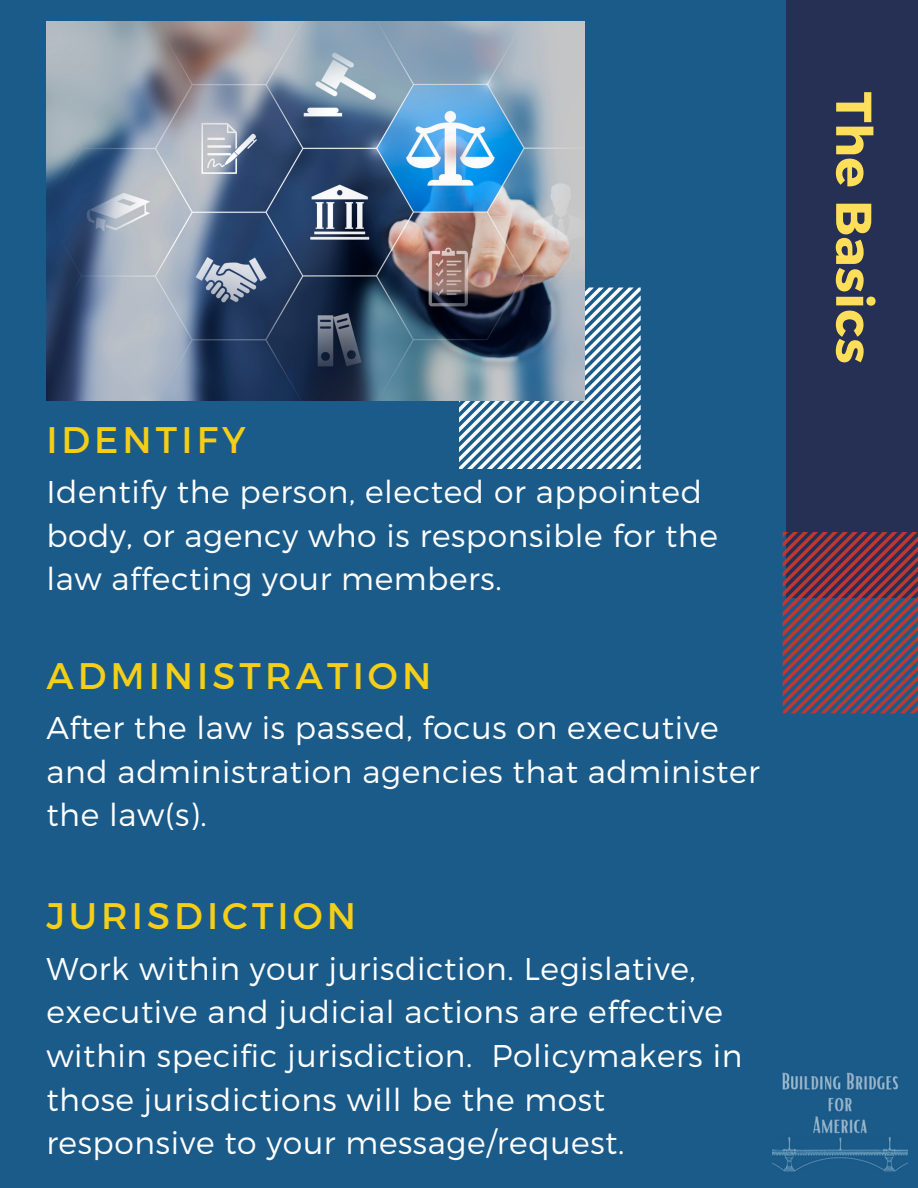
<style>
.page{position:relative;width:918px;height:1188px;background:#1b5b8a}
.page>*{position:absolute;margin:0;border:0;box-sizing:border-box;transform-origin:0 0}
.t1{font:700 50.25px "Montserrat";letter-spacing:.01em;color:#ffde59}
.t2{font:37.05px "Montserrat";letter-spacing:.11em;color:#f4ce17}
.t3{font:300 31.5px/43.7px "Montserrat";letter-spacing:.02em;color:#fff}
</style>
<div class="page">
<svg style="left:459px;top:288px;width:182px;height:181px"></svg>
<div style="left:786px;top:0;width:132px;height:598px;background:#263055"></div>
<svg style="left:783px;top:532px;width:135px;height:181px"></svg>
<img style="left:46px;top:22px;width:538px;height:379px">
<img style="left:772px;top:1072px;width:135px;height:100px">
<h2 class="t2" style="left:46px;top:416px;width:201px">IDENTIFY</h2>
<p class="t3" style="left:46px;top:468px;width:673px">Identify the person, elected or appointed body, or agency who is responsible for the law affecting your members.</p>
<h1 class="t2" style="left:46px;top:651px;width:386px">ADMINISTRATION</h1>
<p class="t3" style="left:46px;top:704px;width:715px">After the law is passed, focus on executive and administration agencies that administer the law(s).</p>
<h1 class="t2" style="left:46px;top:892px;width:311px">JURISDICTION</h1>
<p class="t3" style="left:46px;top:945px;width:698px">Work within your jurisdiction. Legislative, executive and judicial actions are effective within specific jurisdiction. Policymakers in those jurisdictions will be the most responsive to your message/request.</p>
<h1 class="t1" style="left:887px;top:92px;width:274px;rotate:90deg">The Basics</h1>
</div>
